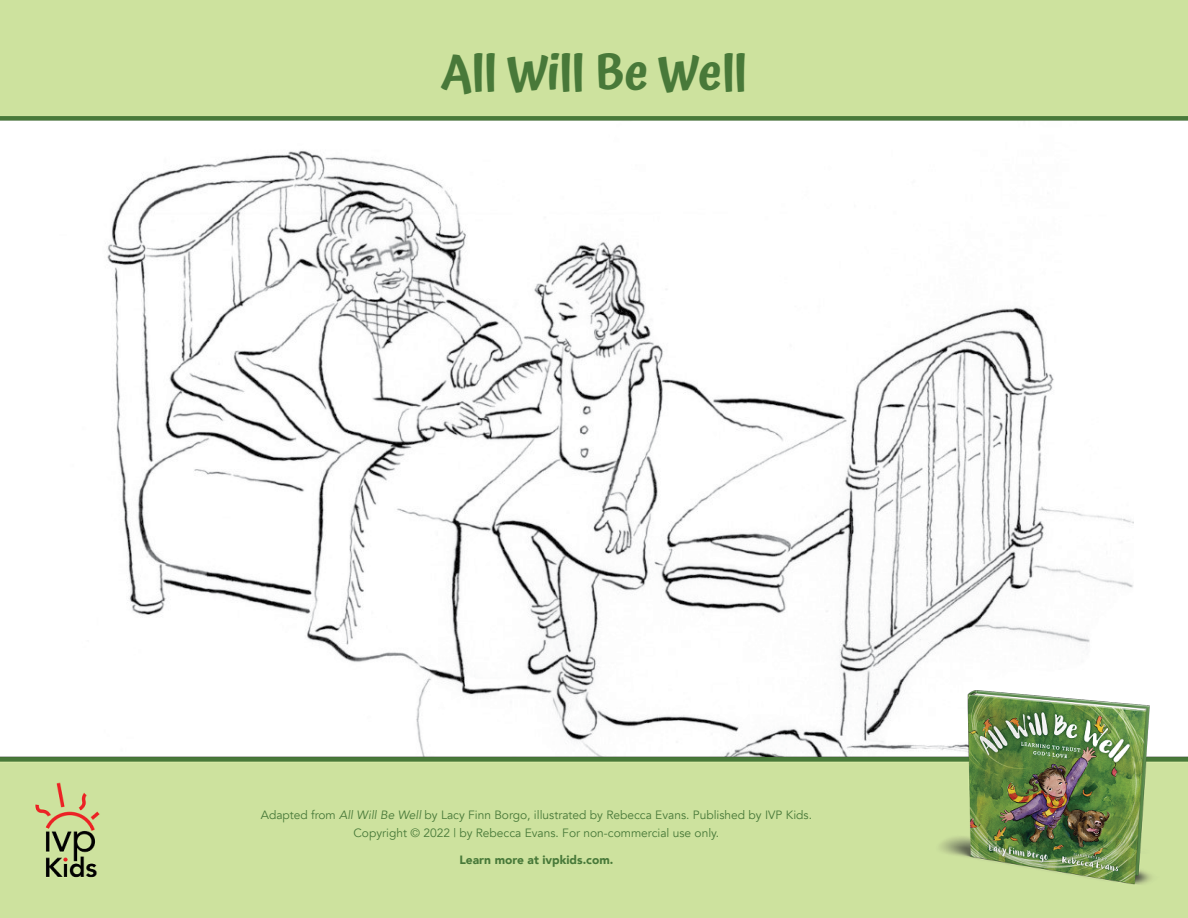
<style>
.page{position:relative;width:1188px;height:918px;background:#fff}
.page>*{position:absolute;margin:0;border:0;box-sizing:border-box;transform-origin:0 0}
.t1{font:600 48px "Atma";letter-spacing:-.015em;color:#487939}
.t2{font:12px/18px "Avenir";color:#487939;text-align:center}
.t3{font:900 12px "Avenir";color:#487939}
.s1{font-style:italic}
</style>
<div class="page">
<img style="left:0;top:0;width:1188px;height:918px">
<h1 class="t1" style="left:441px;top:38px;width:308px">All Will Be Well</h1>
<p class="t2" style="left:261px;top:806px;width:553px">Adapted from <span class="s1">All Will Be Well</span> by Lacy Finn Borgo, illustrated by Rebecca Evans. Published by IVP Kids.<br>Copyright © 2022 | by Rebecca Evans. For non-commercial use only.</p>
<p class="t3" style="left:459px;top:850px;width:155px">Learn more at ivpkids.com.</p>
</div>
